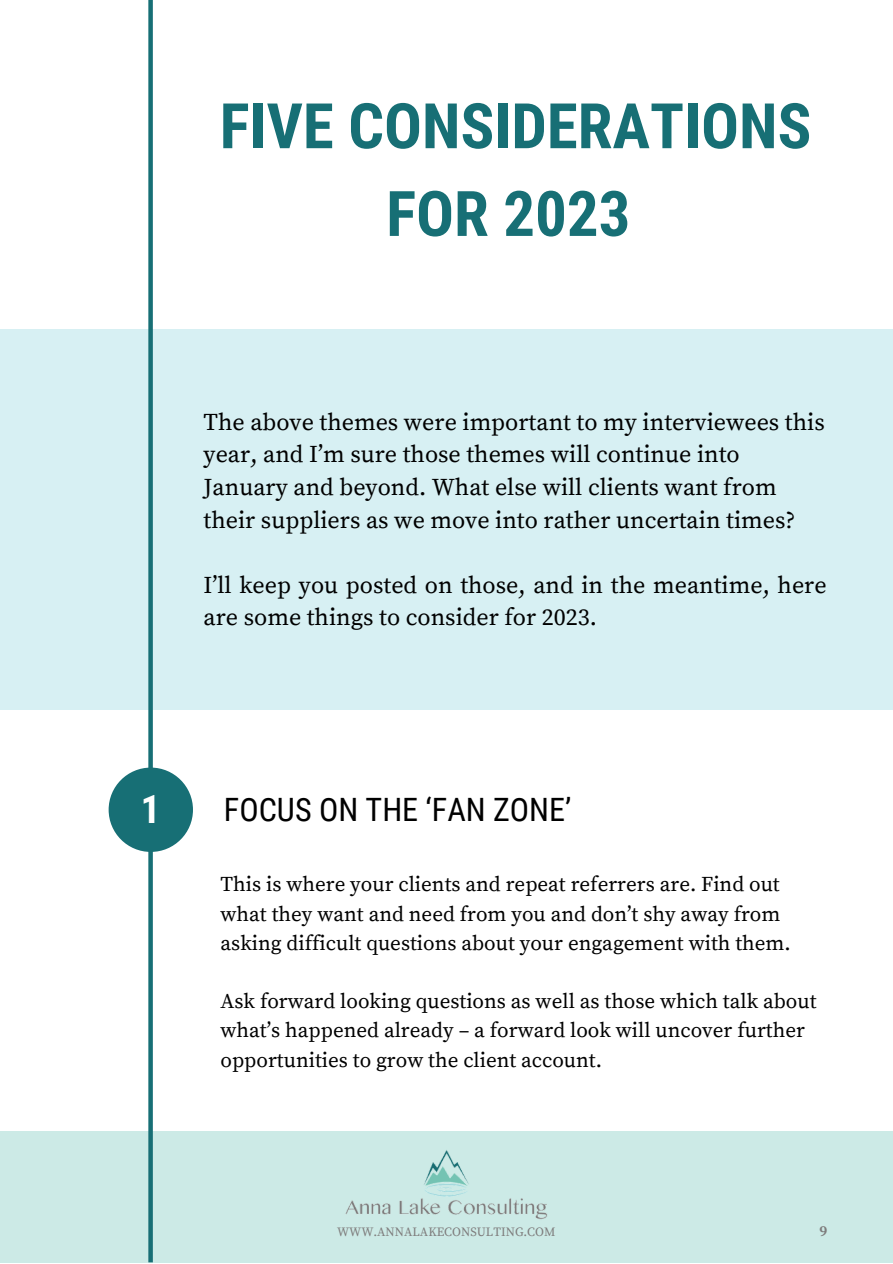
<style>
.page{position:relative;width:893px;height:1264px;background:#fff}
.page>*{position:absolute;margin:0;border:0;box-sizing:border-box;transform-origin:0 0}
.t1{font:700 62.85px/87.8px "Roboto Condensed";color:#176f75;text-align:center}
.t2{font:700 39px "Roboto Condensed";color:#fff}
.t3{font:32.1px "Roboto Condensed";color:#000}
.t4{font:24px/32.5px "Source Serif Pro";color:#000}
.t5{font:21px/29.2px "Source Serif Pro";color:#000}
.t6{font:700 15px "Source Serif Pro";color:#7e7c7c}
.t7{font:12.6px "Source Serif Pro";color:#7e7c7c}
</style>
<div class="page">
<div style="left:0;top:1130px;width:892px;height:132px;background:#cceae6"></div>
<div style="left:0;top:330px;width:892px;height:380px;background:#d7f0f3"></div>
<div style="left:148px;top:0;width:5px;height:1262px;background:#176f75"></div>
<div style="left:109px;top:767px;width:84px;height:85px;background:#176f75;border-radius:50%"></div>
<img style="left:345px;top:1150px;width:202px;height:70px">
<h1 class="t1" style="left:220px;top:83px;width:593px">FIVE CONSIDERATIONS<br>FOR 2023</h1>
<p class="t4" style="left:203px;top:406px;width:622px">The above themes were important to my interviewees this year, and I’m sure those themes will continue into January and beyond. What else will clients want from their suppliers as we move into rather uncertain times?</p>
<p class="t4" style="left:203px;top:569px;width:624px">I’ll keep you posted on those, and in the meantime, here are some things to consider for 2023.</p>
<h2 class="t2" style="left:141px;top:786px;width:21px">1</h2>
<h3 class="t3" style="left:224px;top:791px;width:349px">FOCUS ON THE ‘FAN ZONE’</h3>
<p class="t5" style="left:220px;top:870px;width:571px">This is where your clients and repeat referrers are. Find out what they want and need from you and don’t shy away from asking difficult questions about your engagement with them.</p>
<p class="t5" style="left:220px;top:987px;width:597px">Ask forward looking questions as well as those which talk about what’s happened already – a forward look will uncover further opportunities to grow the client account.</p>
<p class="t7" style="left:337px;top:1224px;width:220px">WWW.ANNALAKECONSULTING.COM</p>
<p class="t6" style="left:819px;top:1222px;width:9px">9</p>
</div>
